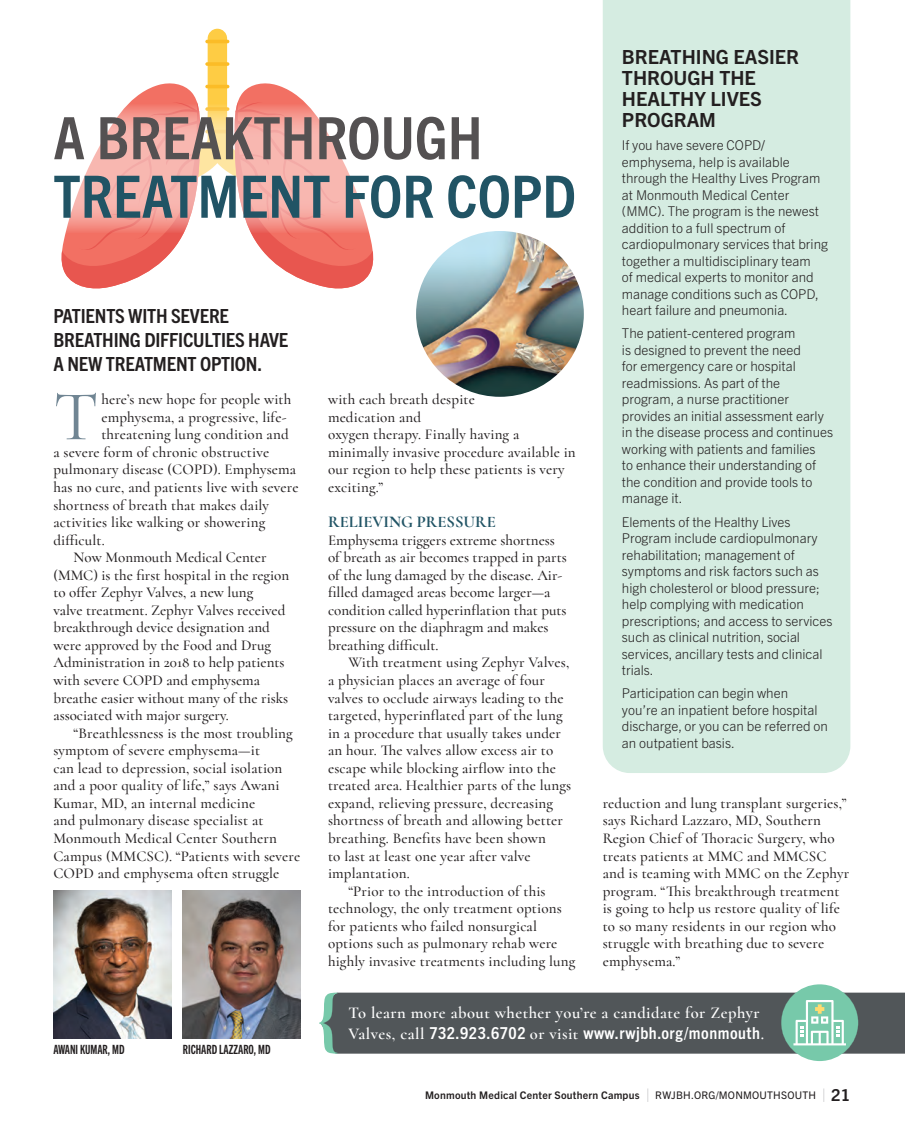
<style>
.page{position:relative;width:905px;height:1133px;background:#fff}
.page>*{position:absolute;margin:0;border:0;box-sizing:border-box;transform-origin:0 0}
.t1{font:71.1px "Cormorant";color:#708593}
.t2{font:700 condensed 58.5px "Trade Gothic Next LT Pro";color:#215465;scale:1.05 1}
.t3{font:700 condensed 58.5px "Trade Gothic Next LT Pro";color:#545152;scale:1.05 1}
.t4{font:700 condensed 19.5px/24px "Trade Gothic Next LT Pro";letter-spacing:-.01em;color:#231f20;scale:1.05 1}
.t5{font:700 19.5px/21px "Trade Gothic Next LT Pro";color:#231f20}
.t6{font:700 condensed 16.5px "Trade Gothic Next LT Pro";letter-spacing:.03em;color:#fff;scale:1.05 1}
.t7{font:600 16.5px "Cormorant";letter-spacing:.03em;color:#fff}
.t8{font:700 16.5px "Cormorant";color:#215465}
.t9{font:500 15px/17.5px "Cormorant";letter-spacing:.01em;color:#231f20}
.t10{font:300 13.5px/16.5px "Trade Gothic Next LT Pro";color:#231f20}
.t11{font:12.75px "Trade Gothic Next LT Pro Bd Cm";color:#231f20}
.t12{font:700 10.5px "Trade Gothic Next LT Pro";letter-spacing:.02em;color:#231f20}
.s1{font-family:"Cormorant";font-weight:600;font-stretch:normal}
.s2{font-weight:300;font-size:17.1px;color:#808285}
.s3{font-weight:400}
.s4{font-size:16.5px}
</style>
<div class="page">
<img style="left:54px;top:890px;width:117px;height:148px">
<img style="left:183px;top:890px;width:117px;height:148px">
<div style="left:781px;top:984px;width:77px;height:77px;background:#77c9aa;border-radius:50%"></div>
<svg style="left:319px;top:992px;width:586px;height:61px;background:#5c6968"></svg>
<div style="left:603px;top:0;width:247px;height:773px;background:#d5ece1"></div>
<img style="left:416px;top:231px;width:168px;height:166px">
<div style="left:0;top:104px;width:500px;height:129px;background:#fff"></div>
<svg style="left:61px;top:29px;width:313px;height:260px"></svg>
<h2 class="t3" style="left:53px;top:98px;width:410px">A BREAKTHROUGH</h2>
<h2 class="t2" style="left:53px;top:157px;width:499px">TREATMENT FOR COPD</h2>
<h3 class="t4" style="left:53px;top:303px;width:225px">PATIENTS WITH SEVERE<br>BREATHING DIFFICULTIES HAVE<br>A NEW TREATMENT OPTION.</h3>
<h1 class="t1" style="left:53px;top:373px;width:47px">T</h1>
<p class="t9" style="left:101px;top:391px;width:191px">here’s new hope for people with</p>
<p class="t9" style="left:101px;top:408px;width:187px">emphysema, a progressive, life-</p>
<p class="t9" style="left:101px;top:426px;width:189px">threatening lung condition and</p>
<p class="t9" style="left:53px;top:443px;width:217px">a severe form of chronic obstructive</p>
<p class="t9" style="left:53px;top:461px;width:244px">pulmonary disease (COPD). Emphysema</p>
<p class="t9" style="left:53px;top:478px;width:247px">has no cure, and patients live with severe</p>
<p class="t9" style="left:53px;top:496px;width:217px">shortness of breath that makes daily</p>
<p class="t9" style="left:53px;top:513px;width:213px">activities like walking or showering</p>
<p class="t9" style="left:53px;top:531px;width:53px">difficult.</p>
<p class="t9" style="left:74px;top:548px;width:194px">Now Monmouth Medical Center</p>
<p class="t9" style="left:53px;top:566px;width:237px">(MMC) is the first hospital in the region</p>
<p class="t9" style="left:53px;top:584px;width:201px">to offer Zephyr Valves, a new lung</p>
<p class="t9" style="left:53px;top:601px;width:233px">valve treatment. Zephyr Valves received</p>
<p class="t9" style="left:53px;top:619px;width:218px">breakthrough device designation and</p>
<p class="t9" style="left:53px;top:636px;width:219px">were approved by the Food and Drug</p>
<p class="t9" style="left:53px;top:654px;width:233px">Administration in 2018 to help patients</p>
<p class="t9" style="left:53px;top:671px;width:208px">with severe COPD and emphysema</p>
<p class="t9" style="left:53px;top:689px;width:236px">breathe easier without many of the risks</p>
<p class="t9" style="left:53px;top:706px;width:177px">associated with major surgery.</p>
<p class="t9" style="left:74px;top:724px;width:221px">“Breathlessness is the most troubling</p>
<p class="t9" style="left:53px;top:742px;width:208px">symptom of severe emphysema—it</p>
<p class="t9" style="left:53px;top:759px;width:230px">can lead to depression, social isolation</p>
<p class="t9" style="left:53px;top:777px;width:228px">and a poor quality of life,” says Awani</p>
<p class="t9" style="left:53px;top:794px;width:203px">Kumar, MD, an internal medicine</p>
<p class="t9" style="left:53px;top:812px;width:212px">and pulmonary disease specialist at</p>
<p class="t9" style="left:53px;top:829px;width:225px">Monmouth Medical Center Southern</p>
<p class="t9" style="left:53px;top:847px;width:248px">Campus (MMCSC). “Patients with severe</p>
<p class="t9" style="left:53px;top:864px;width:227px">COPD and emphysema often struggle</p>
<p class="t9" style="left:328px;top:391px;width:249px">with each breath despite<br>medication and<br>oxygen therapy. Finally having a minimally invasive procedure available in our region to help these patients is very exciting.”</p>
<p class="t8" style="left:328px;top:512px;width:169px">RELIEVING PRESSURE</p>
<p class="t9" style="left:328px;top:531px;width:240px">Emphysema triggers extreme shortness of breath as air becomes trapped in parts of the lung damaged by the disease. Air&shy;filled damaged areas become larger—a condition called hyperinflation that puts pressure on the diaphragm and makes breathing difficult.</p>
<p class="t9" style="left:348px;top:654px;width:222px">With treatment using Zephyr Valves,</p>
<p class="t9" style="left:328px;top:671px;width:218px">a physician places an average of four</p>
<p class="t9" style="left:328px;top:689px;width:237px">valves to occlude airways leading to the</p>
<p class="t9" style="left:328px;top:706px;width:236px">targeted, hyperinflated part of the lung</p>
<p class="t9" style="left:328px;top:724px;width:234px">in a procedure that usually takes under</p>
<p class="t9" style="left:328px;top:742px;width:227px">an hour. The valves allow excess air to</p>
<p class="t9" style="left:328px;top:759px;width:229px">escape while blocking airflow into the</p>
<p class="t9" style="left:328px;top:777px;width:245px">treated area. Healthier parts of the lungs</p>
<p class="t9" style="left:328px;top:794px;width:227px">expand, relieving pressure, decreasing</p>
<p class="t9" style="left:328px;top:812px;width:236px">shortness of breath and allowing better</p>
<p class="t9" style="left:328px;top:829px;width:219px">breathing. Benefits have been shown</p>
<p class="t9" style="left:328px;top:847px;width:204px">to last at least one year after valve</p>
<p class="t9" style="left:328px;top:864px;width:83px">implantation.</p>
<p class="t9" style="left:348px;top:882px;width:199px">“Prior to the introduction of this</p>
<p class="t9" style="left:328px;top:899px;width:235px">technology, the only treatment options</p>
<p class="t9" style="left:328px;top:917px;width:210px">for patients who failed nonsurgical</p>
<p class="t9" style="left:328px;top:935px;width:231px">options such as pulmonary rehab were</p>
<p class="t9" style="left:328px;top:952px;width:249px">highly invasive treatments including lung</p>
<h3 class="t5" style="left:622px;top:45px;width:179px">BREATHING EASIER<br>THROUGH THE<br>HEALTHY LIVES<br>PROGRAM</h3>
<p class="t10" style="left:622px;top:136px;width:207px">If you have severe COPD/ emphysema, help is available through the Healthy Lives Program at Monmouth Medical Center (MMC). The program is the newest addition to a full spectrum of cardiopulmonary services that bring together a multidisciplinary team<br>of medical experts to monitor and manage conditions such as COPD, heart failure and pneumonia.</p>
<p class="t10" style="left:622px;top:324px;width:213px">The patient-centered program<br>is designed to prevent the need<br>for emergency care or hospital readmissions. As part of the program, a nurse practitioner provides an initial assessment early in the disease process and continues working with patients and families<br>to enhance their understanding of the condition and provide tools to manage it.</p>
<p class="t10" style="left:622px;top:513px;width:212px">Elements of the Healthy Lives<br>Program include cardiopulmonary rehabilitation; management of symptoms and risk factors such as high cholesterol or blood pressure; help complying with medication prescriptions; and access to services such as clinical nutrition, social services, ancillary tests and clinical trials.</p>
<p class="t10" style="left:622px;top:684px;width:207px">Participation can begin when<br>you’re an inpatient before hospital discharge, or you can be referred on an outpatient basis.</p>
<p class="t9" style="left:603px;top:794px;width:248px">reduction and lung transplant surgeries,” says Richard Lazzaro, MD, Southern Region Chief of Thoracic Surgery, who treats patients at MMC and MMCSC and is teaming with MMC on the Zephyr program. “This breakthrough treatment is going to help us restore quality of life to so many residents in our region who struggle with breathing due to severe emphysema.”</p>
<p class="t11" style="left:53px;top:1041px;width:73px">AWANI KUMAR, MD</p>
<p class="t11" style="left:183px;top:1041px;width:89px">RICHARD LAZZARO, MD</p>
<p class="t7" style="left:348px;top:1002px;width:413px">To learn more about whether you’re a candidate for Zephyr</p>
<p class="t6" style="left:348px;top:1021px;width:397px"><span class="s1">Valves, call</span> 732.923.6702 <span class="s1">or visit</span> www.rwjbh.org/monmouth<span class="s1">.</span></p>
<p class="t12" style="left:425px;top:1088px;width:426px">Monmouth Medical Center Southern Campus <span class="s2">|</span> <span class="s3">RWJBH.ORG/MONMOUTHSOUTH</span> <span class="s2">|</span> <span class="s4">21</span></p>
</div>
